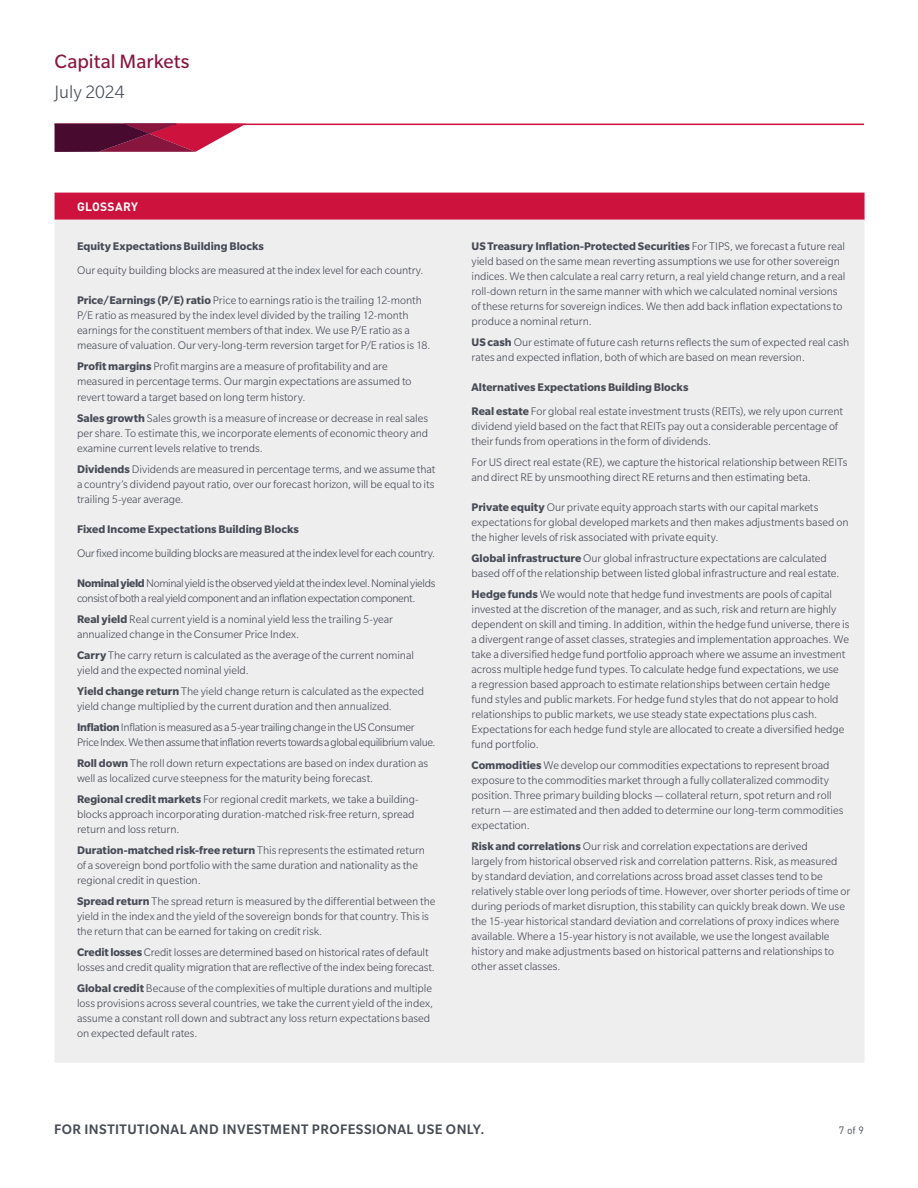
<style>
.page{position:relative;width:918px;height:1188px;background:#fff}
.page>*{position:absolute;margin:0;border:0;box-sizing:border-box;transform-origin:0 0}
.t1{font:21px "Slate Std";color:#88153e}
.t2{font:300 19.5px "Slate Std";color:#464b54}
.t3{font:500 15px "Slate Std";letter-spacing:.03em;color:#464b54}
.t4{font:300 12px/15px "Slate Std";letter-spacing:-.005em;color:#474b55}
.t5{font:300 12px/15px "Slate Std";letter-spacing:-.03em;color:#474b55}
.t6{font:700 12px "Slate Std";color:#474b55}
.t7{font:700 12px "DINOT";letter-spacing:.025em;color:#fff}
.t8{font:10.5px "DINOT";color:#464b54}
.s1{font-weight:700}
</style>
<div class="page">
<hr style="left:55px;top:124px;width:809px;height:1px;background:#cd123d">
<svg style="left:55px;top:124px;width:191px;height:28px;background:#933153"></svg>
<div style="left:55px;top:193px;width:810px;height:27px;background:#cd123d"></div>
<div style="left:55px;top:220px;width:809px;height:843px;background:#eeeeef"></div>
<h1 class="t1" style="left:55px;top:51px;width:137px">Capital Markets</h1>
<h2 class="t2" style="left:55px;top:82px;width:71px">July 2024</h2>
<p class="t7" style="left:77px;top:199px;width:62px">GLOSSARY</p>
<p class="t6" style="left:77px;top:240px;width:189px">Equity Expectations Building Blocks</p>
<p class="t4" style="left:77px;top:263px;width:348px">Our equity building blocks are measured at the index level for each country.</p>
<p class="t4" style="left:77px;top:293px;width:355px"><span class="s1">Price/Earnings (P/E) ratio</span> Price to earnings ratio is the trailing 12-month P/E ratio as measured by the index level divided by the trailing 12-month earnings for the constituent members of that index. We use P/E ratio as a measure of valuation. Our very-long-term reversion target for P/E ratios is 18.</p>
<p class="t4" style="left:77px;top:359px;width:336px"><span class="s1">Profit margins</span> Profit margins are a measure of profitability and are measured in percentage terms. Our margin expectations are assumed to revert toward a target based on long term history.</p>
<p class="t4" style="left:77px;top:411px;width:353px;text-align:justify"><span class="s1">Sales growth</span> Sales growth is a measure of increase or decrease in real sales per share. To estimate this, we incorporate elements of economic theory and examine current levels relative to trends.</p>
<p class="t4" style="left:77px;top:462px;width:360px;text-align:justify"><span class="s1">Dividends</span> Dividends are measured in percentage terms, and we assume that a country’s dividend payout ratio, over our forecast horizon, will be equal to its trailing 5-year average.</p>
<p class="t6" style="left:77px;top:523px;width:223px">Fixed Income Expectations Building Blocks</p>
<p class="t4" style="left:77px;top:546px;width:360px">Our fixed income building blocks are measured at the index level for each country.</p>
<p class="t5" style="left:77px;top:576px;width:360px"><span class="s1">Nominal yield</span> Nominal yield is the observed yield at the index level. Nominal yields consist of both a real yield component and an inflation expectation component.</p>
<p class="t4" style="left:77px;top:612px;width:318px"><span class="s1">Real yield</span> Real current yield is a nominal yield less the trailing 5-year annualized change in the Consumer Price Index.</p>
<p class="t4" style="left:77px;top:648px;width:338px"><span class="s1">Carry</span> The carry return is calculated as the average of the current nominal yield and the expected nominal yield.</p>
<p class="t4" style="left:77px;top:684px;width:349px"><span class="s1">Yield change return</span> The yield change return is calculated as the expected yield change multiplied by the current duration and then annualized.</p>
<p class="t5" style="left:77px;top:720px;width:360px"><span class="s1">Inflation</span> Inflation is measured as a 5-year trailing change in the US Consumer<br>Price Index. We then assume that inflation reverts towards a global equilibrium value.</p>
<p class="t4" style="left:77px;top:756px;width:353px"><span class="s1">Roll down</span> The roll down return expectations are based on index duration as well as localized curve steepness for the maturity being forecast.</p>
<p class="t4" style="left:77px;top:792px;width:343px"><span class="s1">Regional credit markets</span> For regional credit markets, we take a building&shy;blocks approach incorporating duration-matched risk-free return, spread return and loss return.</p>
<p class="t4" style="left:77px;top:843px;width:350px"><span class="s1">Duration-matched risk-free return</span> This represents the estimated return of a sovereign bond portfolio with the same duration and nationality as the regional credit in question.</p>
<p class="t4" style="left:77px;top:894px;width:360px"><span class="s1">Spread return</span> The spread return is measured by the differential between the yield in the index and the yield of the sovereign bonds for that country. This is the return that can be earned for taking on credit risk.</p>
<p class="t4" style="left:77px;top:945px;width:359px"><span class="s1">Credit losses</span> Credit losses are determined based on historical rates of default losses and credit quality migration that are reflective of the index being forecast.</p>
<p class="t4" style="left:77px;top:981px;width:358px"><span class="s1">Global credit</span> Because of the complexities of multiple durations and multiple loss provisions across several countries, we take the current yield of the index, assume a constant roll down and subtract any loss return expectations based on expected default rates.</p>
<p class="t4" style="left:472px;top:239px;width:375px"><span class="s1">US Treasury Inflation-Protected Securities</span> For TIPS, we forecast a future real yield based on the same mean reverting assumptions we use for other sovereign indices. We then calculate a real carry return, a real yield change return, and a real roll-down return in the same manner with which we calculated nominal versions of these returns for sovereign indices. We then add back inflation expectations to produce a nominal return.</p>
<p class="t4" style="left:472px;top:335px;width:379px"><span class="s1">US cash</span> Our estimate of future cash returns reflects the sum of expected real cash rates and expected inflation, both of which are based on mean reversion.</p>
<p class="t4" style="left:472px;top:375px;width:373px;line-height:24px"><span class="s1">Alternatives Expectations Building Blocks<br>Real estate</span> For global real estate investment trusts (REITs), we rely upon current</p>
<p class="t4" style="left:472px;top:419px;width:368px">dividend yield based on the fact that REITs pay out a considerable percentage of their funds from operations in the form of dividends.</p>
<p class="t4" style="left:472px;top:455px;width:377px">For US direct real estate (RE), we capture the historical relationship between REITs and direct RE by unsmoothing direct RE returns and then estimating beta.</p>
<p class="t4" style="left:472px;top:500px;width:379px"><span class="s1">Private equity</span> Our private equity approach starts with our capital markets expectations for global developed markets and then makes adjustments based on the higher levels of risk associated with private equity.</p>
<p class="t4" style="left:472px;top:551px;width:369px"><span class="s1">Global infrastructure</span> Our global infrastructure expectations are calculated based off of the relationship between listed global infrastructure and real estate.</p>
<p class="t4" style="left:472px;top:587px;width:379px"><span class="s1">Hedge funds</span> We would note that hedge fund investments are pools of capital invested at the discretion of the manager, and as such, risk and return are highly dependent on skill and timing. In addition, within the hedge fund universe, there is a divergent range of asset classes, strategies and implementation approaches. We take a diversified hedge fund portfolio approach where we assume an investment across multiple hedge fund types. To calculate hedge fund expectations, we use<br>a regression based approach to estimate relationships between certain hedge fund styles and public markets. For hedge fund styles that do not appear to hold relationships to public markets, we use steady state expectations plus cash.<br>Expectations for each hedge fund style are allocated to create a diversified hedge fund portfolio.</p>
<p class="t4" style="left:472px;top:758px;width:373px"><span class="s1">Commodities</span> We develop our commodities expectations to represent broad exposure to the commodities market through a fully collateralized commodity position. Three primary building blocks — collateral return, spot return and roll return — are estimated and then added to determine our long-term commodities expectation.</p>
<p class="t4" style="left:472px;top:839px;width:380px"><span class="s1">Risk and correlations</span> Our risk and correlation expectations are derived<br>largely from historical observed risk and correlation patterns. Risk, as measured by standard deviation, and correlations across broad asset classes tend to be relatively stable over long periods of time. However, over shorter periods of time or during periods of market disruption, this stability can quickly break down. We use the 15-year historical standard deviation and correlations of proxy indices where available. Where a 15-year history is not available, we use the longest available history and make adjustments based on historical patterns and relationships to other asset classes.</p>
<p class="t3" style="left:54px;top:1122px;width:432px">FOR INSTITUTIONAL AND INVESTMENT PROFESSIONAL USE ONLY.</p>
<p class="t8" style="left:839px;top:1124px;width:27px">7 of 9</p>
</div>
